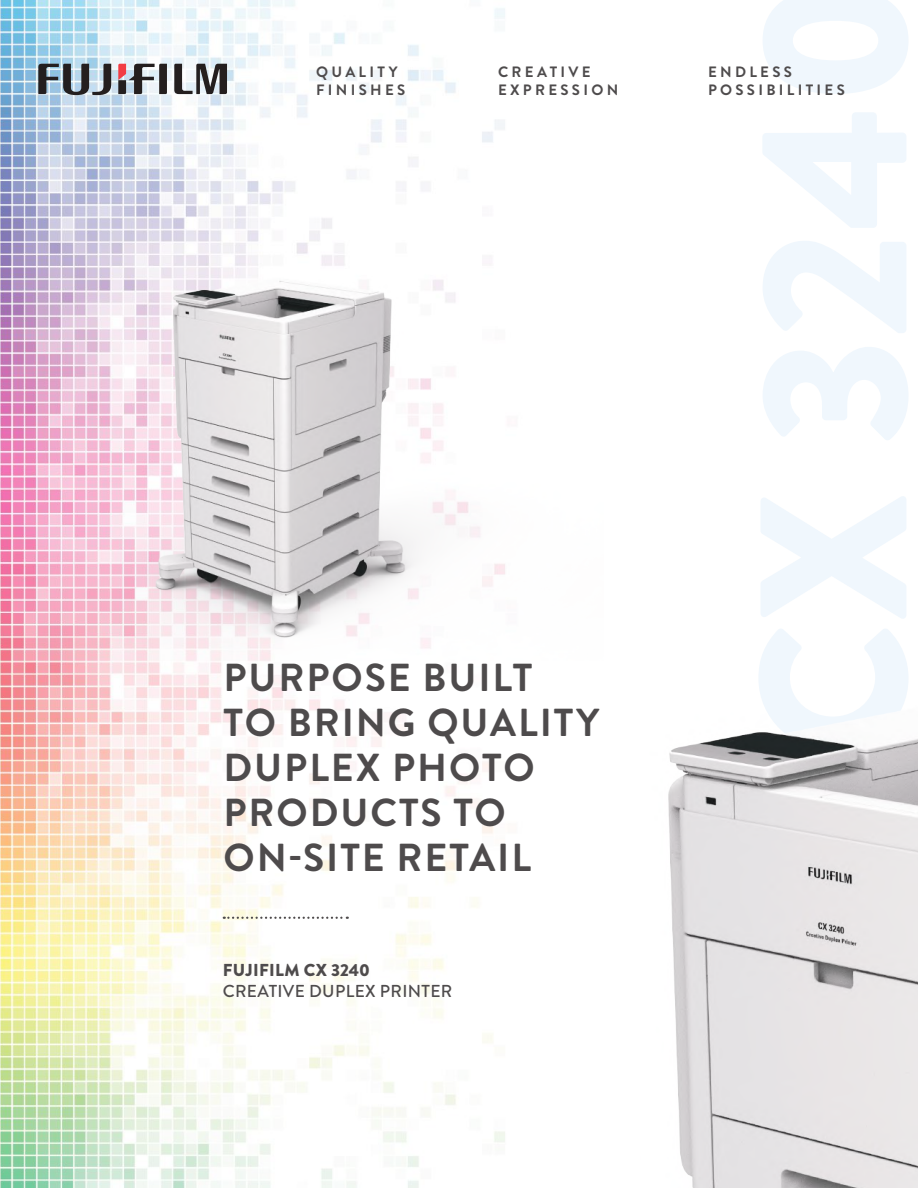
<style>
.page{position:relative;width:918px;height:1188px;background:#fff}
.page>*{position:absolute;margin:0;border:0;box-sizing:border-box;transform-origin:0 0}
.t1{font:700 39px/45px "Brandon Grotesque";letter-spacing:.05em;color:#4e4b4c}
.t2{font:500 17.25px "Brandon Grotesque";letter-spacing:.02em;color:#4e4b4c}
.t3{font:900 17.25px "Brandon Grotesque";letter-spacing:.02em;color:#4e4b4c}
.t4{font:700 15px/18px "Brandon Grotesque";letter-spacing:.22em;color:#4e4b4c}
</style>
<div class="page">
<img style="left:0;top:0;width:505px;height:1188px">
<img style="left:38px;top:220px;width:467px;height:440px">
<img style="left:668px;top:732px;width:250px;height:456px">
<svg style="left:174px;top:64px;width:53px;height:30px"></svg>
<svg style="left:38px;top:64px;width:73px;height:31px;background:#77838c"></svg>
<svg style="left:118px;top:64px;width:49px;height:30px"></svg>
<svg style="left:224px;top:917px;width:124px;height:2px"></svg>
<p class="t4" style="left:316px;top:63px;width:91px">QUALITY<br>FINISHES</p>
<p class="t4" style="left:708px;top:63px;width:138px">ENDLESS<br>POSSIBILITIES</p>
<p class="t4" style="left:498px;top:63px;width:122px">CREATIVE<br>EXPRESSION</p>
<p class="t1" style="left:224px;top:656px;width:377px">PURPOSE BUILT<br>TO BRING QUALITY<br>DUPLEX PHOTO<br>PRODUCTS TO<br>ON-SITE RETAIL</p>
<p class="t3" style="left:223px;top:958px;width:149px">FUJIFILM CX 3240</p>
<p class="t2" style="left:223px;top:979px;width:231px">CREATIVE DUPLEX PRINTER</p>
</div>
